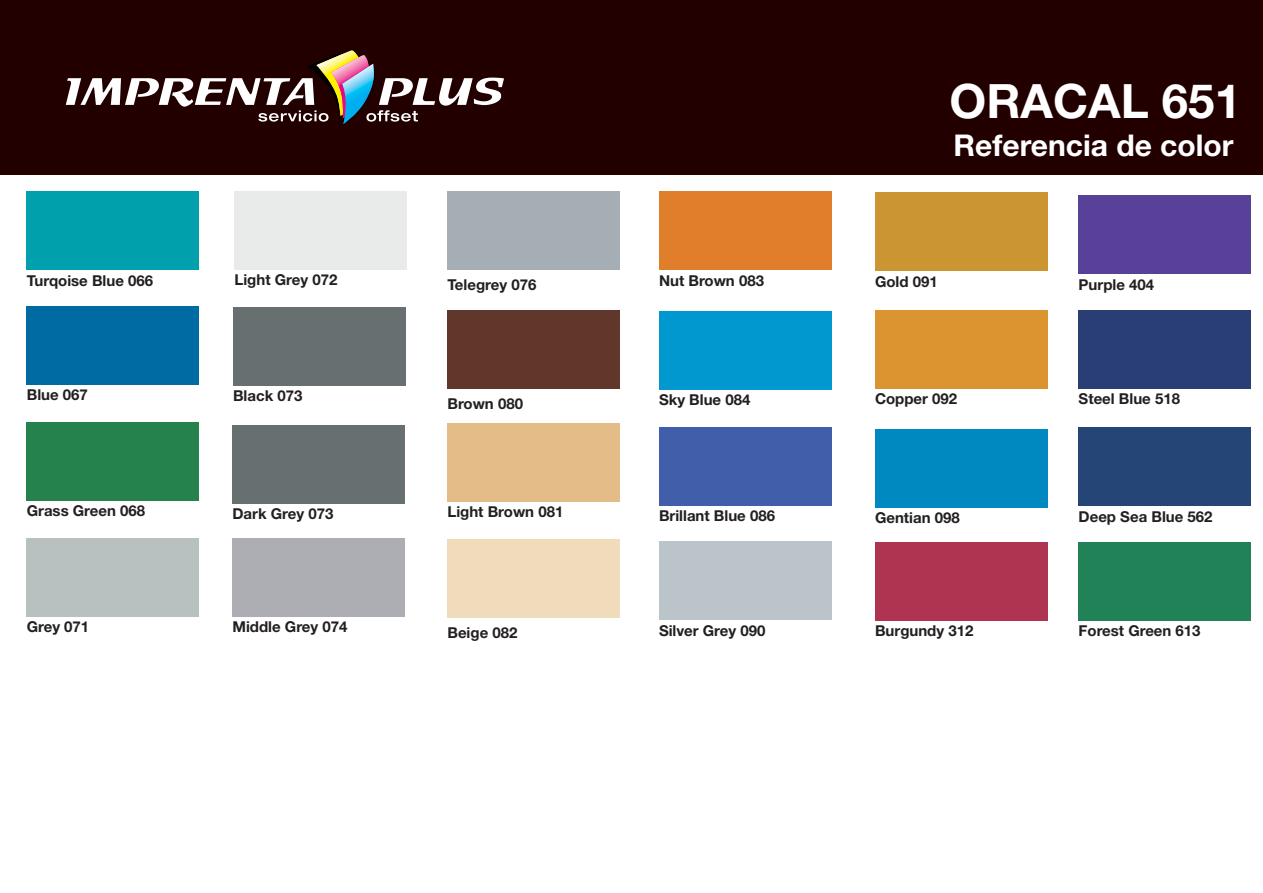
<style>
.page{position:relative;width:1263px;height:893px;background:#fff}
.page>*{position:absolute;margin:0;border:0;box-sizing:border-box;transform-origin:0 0}
.t1{font:700 47.4px "Helvetica Neue LT Std";color:#fff}
.t2{font:700 30px "Helvetica Neue LT Std";color:#fff}
.t3{font:700 15px "Helvetica Neue LT Std";color:#231f20}
</style>
<div class="page">
<div style="left:0;top:0;width:1263px;height:174px;background:#230000"></div>
<svg style="left:66px;top:50px;width:438px;height:74px"></svg>
<div style="left:232px;top:425px;width:173px;height:78px;background:#676f71"></div>
<div style="left:659px;top:311px;width:172px;height:79px;background:#0098cf"></div>
<div style="left:27px;top:191px;width:172px;height:79px;background:#00a0ad"></div>
<div style="left:232px;top:538px;width:173px;height:78px;background:#adaeb3"></div>
<div style="left:659px;top:427px;width:172px;height:79px;background:#415eab"></div>
<div style="left:27px;top:306px;width:172px;height:79px;background:#006aa2"></div>
<div style="left:447px;top:191px;width:173px;height:78px;background:#a5adb5"></div>
<div style="left:659px;top:541px;width:172px;height:79px;background:#bbc4c8"></div>
<div style="left:27px;top:422px;width:172px;height:79px;background:#26824c"></div>
<div style="left:447px;top:310px;width:173px;height:78px;background:#61362b"></div>
<div style="left:875px;top:193px;width:172px;height:78px;background:#cb9532"></div>
<div style="left:27px;top:538px;width:172px;height:79px;background:#b8c1c0"></div>
<div style="left:447px;top:423px;width:173px;height:78px;background:#e3bc87"></div>
<div style="left:875px;top:310px;width:172px;height:79px;background:#db9430"></div>
<div style="left:235px;top:191px;width:172px;height:79px;background:#e9eaea"></div>
<div style="left:447px;top:539px;width:173px;height:78px;background:#f0dbbb"></div>
<div style="left:875px;top:429px;width:172px;height:79px;background:#0088c1"></div>
<div style="left:233px;top:307px;width:172px;height:79px;background:#676f71"></div>
<div style="left:659px;top:191px;width:172px;height:79px;background:#e17e2b"></div>
<div style="left:875px;top:542px;width:172px;height:79px;background:#af3452"></div>
<div style="left:1079px;top:195px;width:172px;height:79px;background:#574199"></div>
<div style="left:1079px;top:310px;width:172px;height:78px;background:#293e75"></div>
<div style="left:1079px;top:427px;width:172px;height:79px;background:#244576"></div>
<div style="left:1079px;top:542px;width:172px;height:78px;background:#218157"></div>
<p class="t1" style="left:949px;top:72px;width:293px">ORACAL 651</p>
<p class="t2" style="left:953px;top:127px;width:281px">Referencia de color</p>
<p class="t3" style="left:27px;top:271px;width:128px">Turqoise Blue 066</p>
<p class="t3" style="left:235px;top:271px;width:104px">Light Grey 072</p>
<p class="t3" style="left:447px;top:275px;width:90px">Telegrey 076</p>
<p class="t3" style="left:659px;top:271px;width:107px">Nut Brown 083</p>
<p class="t3" style="left:875px;top:272px;width:64px">Gold 091</p>
<p class="t3" style="left:1079px;top:275px;width:77px">Purple 404</p>
<p class="t3" style="left:27px;top:386px;width:63px">Blue 067</p>
<p class="t3" style="left:233px;top:387px;width:71px">Black 073</p>
<p class="t3" style="left:447px;top:394px;width:77px">Brown 080</p>
<p class="t3" style="left:659px;top:391px;width:93px">Sky Blue 084</p>
<p class="t3" style="left:875px;top:390px;width:84px">Copper 092</p>
<p class="t3" style="left:1079px;top:389px;width:103px">Steel Blue 518</p>
<p class="t3" style="left:27px;top:502px;width:120px">Grass Green 068</p>
<p class="t3" style="left:232px;top:504px;width:102px">Dark Grey 073</p>
<p class="t3" style="left:447px;top:502px;width:117px">Light Brown 081</p>
<p class="t3" style="left:659px;top:507px;width:118px">Brillant Blue 086</p>
<p class="t3" style="left:875px;top:509px;width:86px">Gentian 098</p>
<p class="t3" style="left:1079px;top:507px;width:135px">Deep Sea Blue 562</p>
<p class="t3" style="left:27px;top:618px;width:64px">Grey 071</p>
<p class="t3" style="left:232px;top:617px;width:116px">Middle Grey 074</p>
<p class="t3" style="left:447px;top:623px;width:72px">Beige 082</p>
<p class="t3" style="left:659px;top:621px;width:108px">Silver Grey 090</p>
<p class="t3" style="left:875px;top:622px;width:100px">Burgundy 312</p>
<p class="t3" style="left:1079px;top:621px;width:123px">Forest Green 613</p>
</div>
